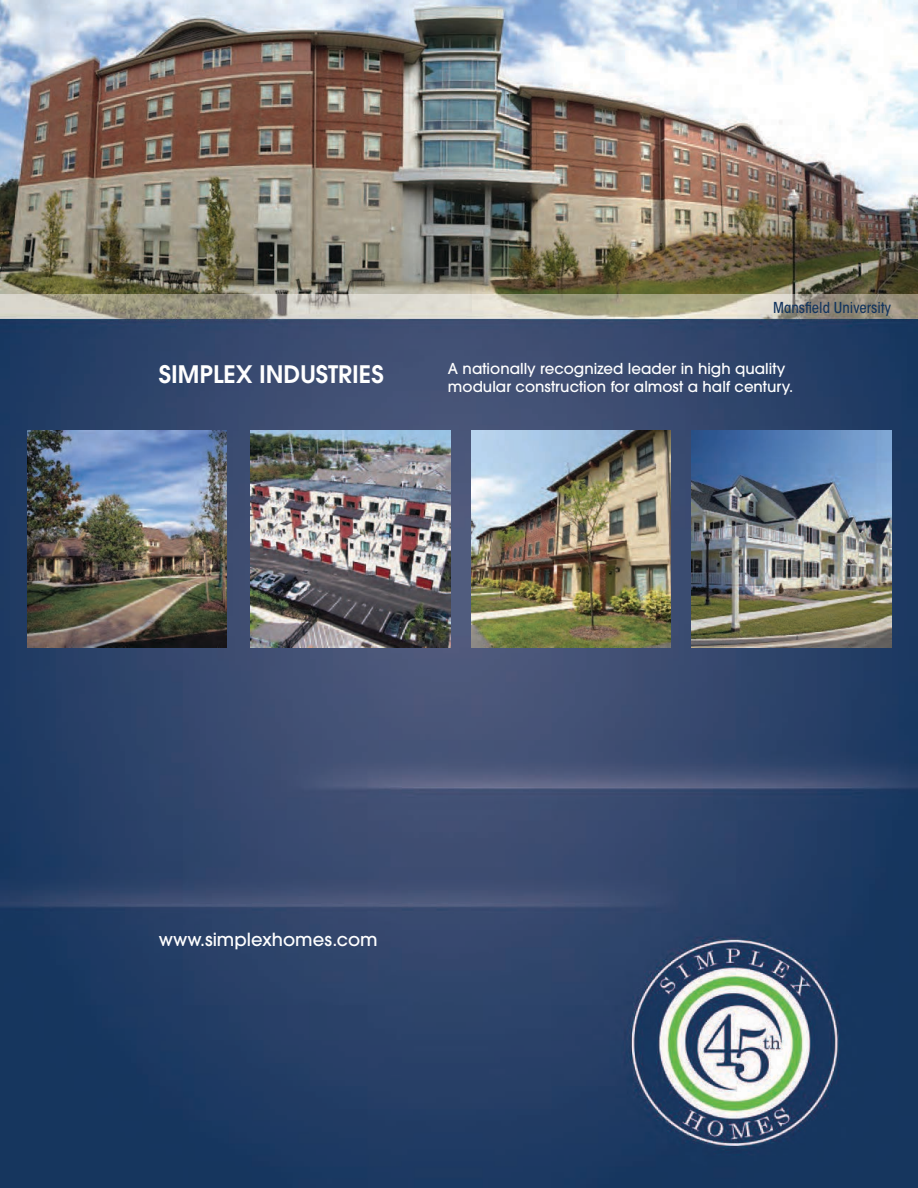
<style>
.page{position:relative;width:918px;height:1188px;background:#fff}
.page>*{position:absolute;margin:0;border:0;box-sizing:border-box;transform-origin:0 0}
.t1{font:600 24px "ITC Avant Garde Std";color:#fff}
.t2{font:500 18px "ITC Avant Garde Std";color:#fff}
.t3{font:500 15px/18px "ITC Avant Garde Std";color:#fff}
.t4{font:500 condensed 15px "ITC Avant Garde Std";color:#13355e}
</style>
<div class="page">
<img style="left:0;top:621px;width:713px;height:567px">
<img style="left:713px;top:621px;width:205px;height:567px">
<img style="left:0;top:0;width:50px;height:621px">
<img style="left:205px;top:0;width:49px;height:621px">
<img style="left:409px;top:0;width:100px;height:621px">
<img style="left:664px;top:0;width:49px;height:621px">
<img style="left:868px;top:0;width:50px;height:621px">
<img style="left:50px;top:0;width:155px;height:430px">
<img style="left:254px;top:0;width:155px;height:430px">
<img style="left:509px;top:0;width:155px;height:430px">
<img style="left:713px;top:0;width:155px;height:430px">
<img style="left:27px;top:430px;width:200px;height:218px">
<img style="left:250px;top:430px;width:200px;height:218px">
<img style="left:471px;top:430px;width:200px;height:218px">
<img style="left:692px;top:430px;width:199px;height:218px">
<img style="left:0;top:295px;width:918px;height:23px">
<p class="t4" style="left:773px;top:302px;width:119px">Mansfield University</p>
<h1 class="t1" style="left:159px;top:362px;width:227px">SIMPLEX INDUSTRIES</h1>
<p class="t3" style="left:448px;top:360px;width:347px">A nationally recognized leader in high quality modular construction for almost a half century.</p>
<p class="t2" style="left:159px;top:931px;width:221px">www.simplexhomes.com</p>
</div>
